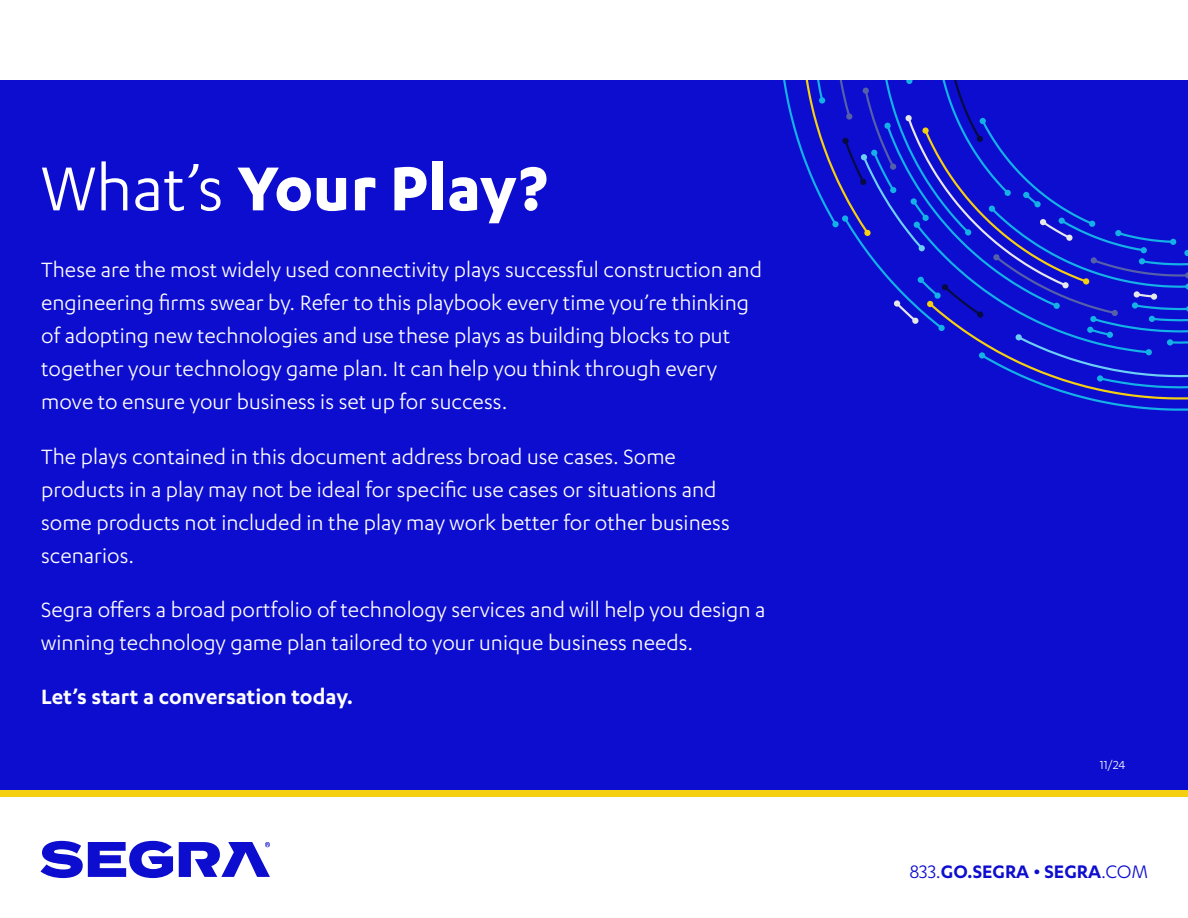
<style>
.page{position:relative;width:1188px;height:918px;background:#fff}
.page>*{position:absolute;margin:0;border:0;box-sizing:border-box;transform-origin:0 0}
.t1{font:700 72px "Karbon";color:#fff}
.t2{font:24px/33px "Karbon";color:#fff}
.t3{font:600 24px "Karbon";color:#fff}
.t4{font:600 21px "Karbon";color:#0d0dcf}
.t5{font:13.5px "Karbon";color:#fff}
.s1{font-weight:400}
</style>
<div class="page">
<div style="left:0;top:81px;width:1188px;height:711px;background:#0d0dcf"></div>
<svg style="left:783px;top:81px;width:405px;height:330px"></svg>
<div style="left:905px;top:115px;width:7px;height:6px;background:#e6e7e8;border-radius:50%"></div>
<div style="left:1062px;top:282px;width:7px;height:6px;background:#e6e7e8;border-radius:50%"></div>
<div style="left:0;top:790px;width:1188px;height:6px;background:#f5d010"></div>
<svg style="left:41px;top:841px;width:132px;height:37px"></svg>
<svg style="left:179px;top:842px;width:91px;height:35px"></svg>
<h1 class="t1" style="left:41px;top:147px;width:508px"><span class="s1">What’s</span> Your Play?</h1>
<p class="t2" style="left:41px;top:253px;width:722px">These are the most widely used connectivity plays successful construction and engineering firms swear by. Refer to this playbook every time you’re thinking of adopting new technologies and use these plays as building blocks to put together your technology game plan. It can help you think through every move to ensure your business is set up for success.</p>
<p class="t2" style="left:41px;top:439px;width:690px">The plays contained in this document address broad use cases. Some products in a play may not be ideal for specific use cases or situations and some products not included in the play may work better for other business scenarios.</p>
<p class="t2" style="left:41px;top:593px;width:726px">Segra offers a broad portfolio of technology services and will help you design a winning technology game plan tailored to your unique business needs.</p>
<p class="t3" style="left:41px;top:684px;width:313px">Let’s start a conversation today.</p>
<p class="t5" style="left:1100px;top:757px;width:27px">11/24</p>
<p class="t4" style="left:909px;top:859px;width:240px"><span class="s1">833.</span>GO.SEGRA • SEGRA<span class="s1">.COM</span></p>
</div>
